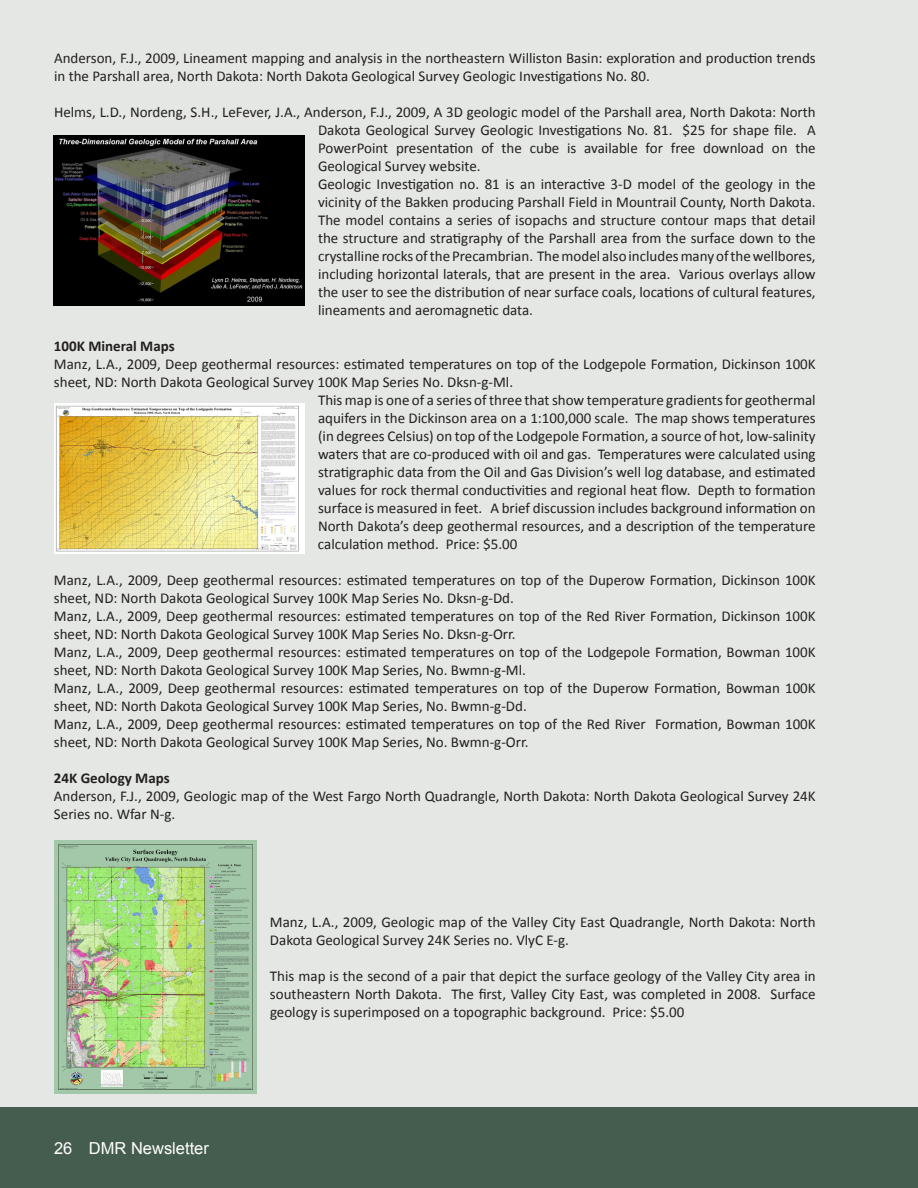
<style>
.page{position:relative;width:918px;height:1188px;background:#fff}
.page>*{position:absolute;margin:0;border:0;box-sizing:border-box;transform-origin:0 0}
.t1{font:16.5px "Arial";color:#fff}
.t2{font:15px/18px "Calibri";color:#231f20}
.t3{font:700 15px "Calibri";color:#231f20}
.s1{font-weight:700}
</style>
<div class="page">
<div style="left:0;top:0;width:918px;height:1107px;background:#e4e7e4"></div>
<div style="left:0;top:1107px;width:918px;height:81px;background:#455d4e"></div>
<img style="left:54px;top:135px;width:251px;height:171px">
<img style="left:54px;top:404px;width:251px;height:149px">
<img style="left:54px;top:840px;width:202px;height:254px">
<p class="t2" style="left:54px;top:48px;width:763px">Anderson, F.J., 2009, Lineament mapping and analysis in the northeastern Williston Basin: exploration and production trends in the Parshall area, North Dakota: North Dakota Geological Survey Geologic Investigations No. 80.</p>
<p class="t2" style="left:318px;top:102px;width:499px;text-indent:-264px">Helms, L.D., Nordeng, S.H., LeFever, J.A., Anderson, F.J., 2009, A 3D geologic model of the Parshall area, North Dakota: North Dakota Geological Survey Geologic Investigations No. 81. $25 for shape file. A PowerPoint presentation of the cube is available for free download on the Geological Survey website.<br>Geologic Investigation no. 81 is an interactive 3-D model of the geology in the vicinity of the Bakken producing Parshall Field in Mountrail County, North Dakota.<br>The model contains a series of isopachs and structure contour maps that detail the structure and stratigraphy of the Parshall area from the surface down to the crystalline rocksofthePrecambrian. Themodel alsoincludesmanyofthewellbores, including horizontal laterals, that are present in the area. Various overlays allow the user to see the distribution of near surface coals, locations of cultural features, lineaments and aeromagnetic data.</p>
<p class="t3" style="left:54px;top:337px;width:122px">100K Mineral Maps</p>
<p class="t2" style="left:54px;top:354px;width:763px">Manz, L.A., 2009, Deep geothermal resources: estimated temperatures on top of the Lodgepole Formation, Dickinson 100K</p>
<p class="t2" style="left:54px;top:372px;width:461px">sheet, ND: North Dakota Geological Survey 100K Map Series No. Dksn-g-Ml.</p>
<p class="t2" style="left:318px;top:390px;width:499px">This map is one of a series of three that show temperature gradients for geothermal</p>
<p class="t2" style="left:318px;top:408px;width:499px">aquifers in the Dickinson area on a 1:100,000 scale. The map shows temperatures</p>
<p class="t2" style="left:318px;top:426px;width:499px">(in degrees Celsius) on top of the Lodgepole Formation, a source of hot, low-salinity</p>
<p class="t2" style="left:318px;top:444px;width:499px">waters that are co-produced with oil and gas. Temperatures were calculated using</p>
<p class="t2" style="left:318px;top:462px;width:499px">stratigraphic data from the Oil and Gas Division’s well log database, and estimated</p>
<p class="t2" style="left:318px;top:480px;width:499px">values for rock thermal conductivities and regional heat flow. Depth to formation</p>
<p class="t2" style="left:318px;top:498px;width:499px">surface is measured in feet. A brief discussion includes background information on</p>
<p class="t2" style="left:318px;top:516px;width:499px">North Dakota’s deep geothermal resources, and a description of the temperature</p>
<p class="t2" style="left:318px;top:534px;width:201px">calculation method. Price: $5.00</p>
<p class="t2" style="left:54px;top:570px;width:763px">Manz, L.A., 2009, Deep geothermal resources: estimated temperatures on top of the Duperow Formation, Dickinson 100K sheet, ND: North Dakota Geological Survey 100K Map Series No. Dksn-g-Dd.<br>Manz, L.A., 2009, Deep geothermal resources: estimated temperatures on top of the Red River Formation, Dickinson 100K sheet, ND: North Dakota Geological Survey 100K Map Series No. Dksn-g-Orr.<br>Manz, L.A., 2009, Deep geothermal resources: estimated temperatures on top of the Lodgepole Formation, Bowman 100K sheet, ND: North Dakota Geological Survey 100K Map Series, No. Bwmn-g-Ml.<br>Manz, L.A., 2009, Deep geothermal resources: estimated temperatures on top of the Duperow Formation, Bowman 100K sheet, ND: North Dakota Geological Survey 100K Map Series, No. Bwmn-g-Dd.<br>Manz, L.A., 2009, Deep geothermal resources: estimated temperatures on top of the Red River Formation, Bowman 100K sheet, ND: North Dakota Geological Survey 100K Map Series, No. Bwmn-g-Orr.</p>
<p class="t2" style="left:54px;top:768px;width:763px"><span class="s1">24K Geology Maps<br></span>Anderson, F.J., 2009, Geologic map of the West Fargo North Quadrangle, North Dakota: North Dakota Geological Survey 24K<br>Series no. Wfar N-g.</p>
<p class="t1" style="left:54px;top:1138px;width:156px">26 DMR Newsletter</p>
<p class="t2" style="left:270px;top:912px;width:547px">Manz, L.A., 2009, Geologic map of the Valley City East Quadrangle, North Dakota: North<br>Dakota Geological Survey 24K Series no. VlyC E-g.</p>
<p class="t2" style="left:270px;top:966px;width:547px;text-align:justify">This map is the second of a pair that depict the surface geology of the Valley City area in southeastern North Dakota. The first, Valley City East, was completed in 2008. Surface geology is superimposed on a topographic background. Price: $5.00</p>
</div>
